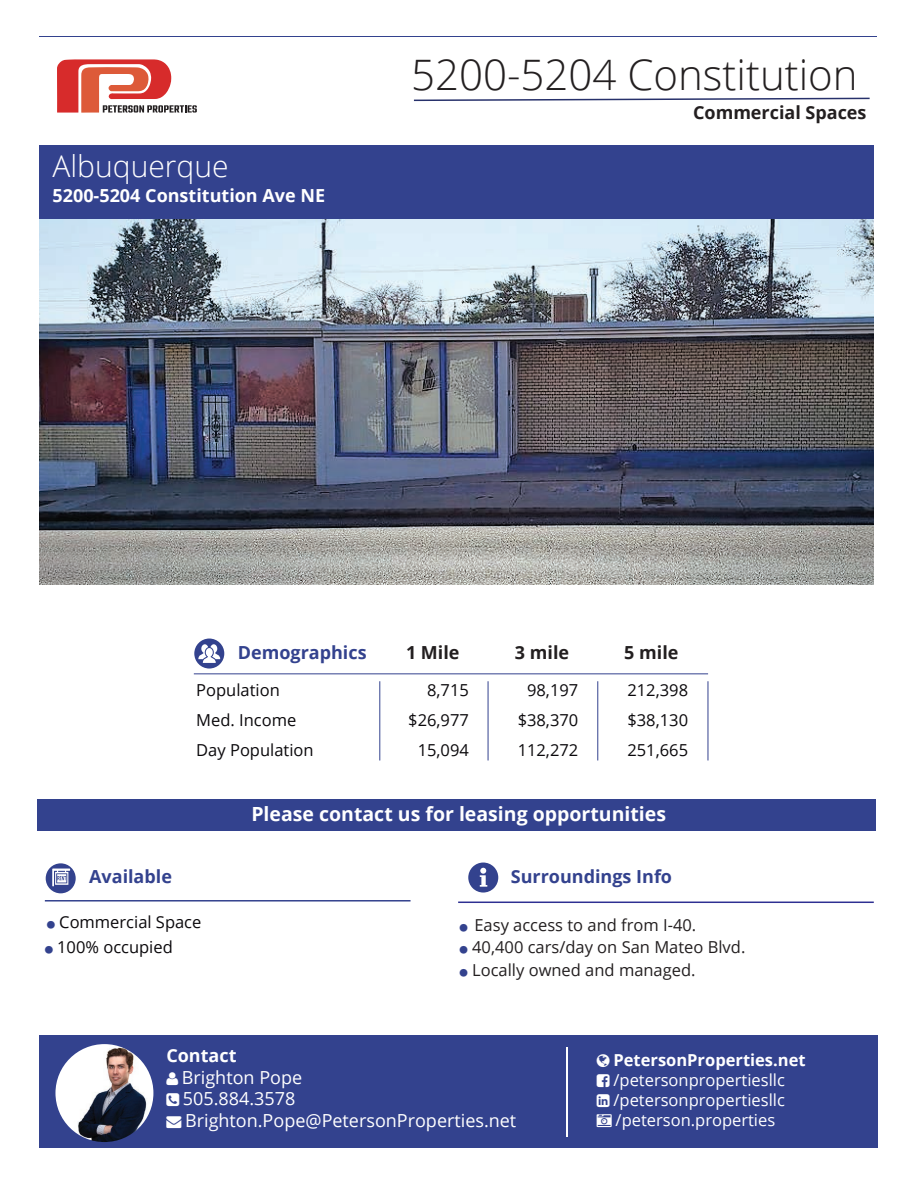
<style>
.page{position:relative;width:918px;height:1188px;background:#fff}
.page>*{position:absolute;margin:0;border:0;box-sizing:border-box;transform-origin:0 0}
.t1{font:300 42px "Open Sans";color:#231f20}
.t2{font:300 30px "Open Sans";color:#fff}
.t3{font:700 19.5px "Open Sans";color:#fff}
.t4{font:18px/21.6px "Open Sans";color:#fff}
.t5{font:700 18px "Open Sans";color:#33428e}
.t6{font:700 18px "Open Sans";color:#fff}
.t7{font:700 18px "Open Sans";color:#231f20}
.t8{font:16.5px/30px "Open Sans";color:#0b090c;text-align:right}
.t9{font:16.5px "Open Sans";color:#231f20}
.t10{font:16.5px/19.8px "Open Sans";color:#fff;text-align:justify}
.t11{font:700 16.5px "Open Sans";color:#fff}
.s1{color:#33428e}
</style>
<div class="page">
<div style="left:39px;top:1035px;width:838px;height:113px;background:#33428e"></div>
<hr style="left:566px;top:1047px;width:2px;height:90px;background:#fff">
<img style="left:55px;top:1044px;width:98px;height:98px;border-radius:49px">
<hr style="left:39px;top:36px;width:838px;height:1px;background:#33428e">
<svg style="left:57px;top:59px;width:140px;height:54px"></svg>
<svg style="left:413px;top:97px;width:457px;height:5px"></svg>
<div style="left:39px;top:146px;width:835px;height:73px;background:#33428e"></div>
<div style="left:37px;top:800px;width:839px;height:31px;background:#33428e"></div>
<hr style="left:458px;top:902px;width:416px;height:1px;background:#2e3092">
<svg style="left:468px;top:863px;width:30px;height:30px"></svg>
<hr style="left:45px;top:900px;width:366px;height:2px;background:#33428e">
<div style="left:46px;top:863px;width:30px;height:30px;background:#33428e;border-radius:50%"></div>
<svg style="left:52px;top:869px;width:18px;height:17px"></svg>
<img style="left:39px;top:219px;width:835px;height:365px">
<hr style="left:194px;top:673px;width:514px;height:1px;background:#33428e">
<hr style="left:379px;top:681px;width:1px;height:79px;background:#33428e">
<hr style="left:488px;top:681px;width:1px;height:79px;background:#33428e">
<hr style="left:597px;top:681px;width:1px;height:79px;background:#33428e">
<hr style="left:708px;top:681px;width:1px;height:79px;background:#33428e">
<svg style="left:194px;top:639px;width:30px;height:30px"></svg>
<h2 class="t2" style="left:53px;top:146px;width:178px">Albuquerque</h2>
<p class="t6" style="left:53px;top:183px;width:274px">5200-5204 Constitution Ave NE</p>
<h1 class="t1" style="left:411px;top:46px;width:448px">5200-5204 Constitution</h1>
<p class="t7" style="left:693px;top:100px;width:175px">Commercial Spaces</p>
<p class="t5" style="left:238px;top:640px;width:130px">Demographics</p>
<p class="t7" style="left:406px;top:640px;width:55px">1 Mile</p>
<p class="t7" style="left:515px;top:640px;width:56px">3 mile</p>
<p class="t7" style="left:624px;top:640px;width:56px">5 mile</p>
<p class="t8" style="left:408px;top:674px;width:62px">8,715 $26,977<br>15,094</p>
<p class="t8" style="left:196px;top:674px;width:119px;text-align:left">Population<br>Med. Income<br>Day Population</p>
<p class="t8" style="left:518px;top:674px;width:62px;text-align:center">98,197 $38,370<br>112,272</p>
<p class="t8" style="left:627px;top:674px;width:62px;text-align:justify">212,398 $38,130<br>251,665</p>
<p class="t5" style="left:89px;top:864px;width:84px">Available</p>
<p class="t8" style="left:47px;top:906px;width:156px"><span class="s1">○</span> Commercial Space</p>
<p class="t8" style="left:45px;top:932px;width:129px"><span class="s1">○</span> 100% occupied</p>
<p class="t3" style="left:251px;top:800px;width:416px">Please contact us for leasing opportunities</p>
<p class="t5" style="left:511px;top:864px;width:163px">Surroundings Info</p>
<p class="t9" style="left:460px;top:914px;width:238px"><span class="s1">○</span> Easy access to and from I-40.</p>
<p class="t9" style="left:460px;top:936px;width:287px"><span class="s1">○</span> 40,400 cars/day on San Mateo Blvd.</p>
<p class="t9" style="left:460px;top:959px;width:237px"><span class="s1">○</span> Locally owned and managed.</p>
<p class="t6" style="left:166px;top:1043px;width:72px">Contact</p>
<p class="t4" style="left:182px;top:1066px;width:336px">Brighton Pope<br>505.884.3578<br>Brighton.Pope@PetersonProperties.net</p>
<p class="t11" style="left:614px;top:1049px;width:194px">PetersonProperties.net</p>
<p class="t10" style="left:614px;top:1070px;width:173px">/petersonpropertiesllc /petersonpropertiesllc /peterson.properties</p>
</div>
